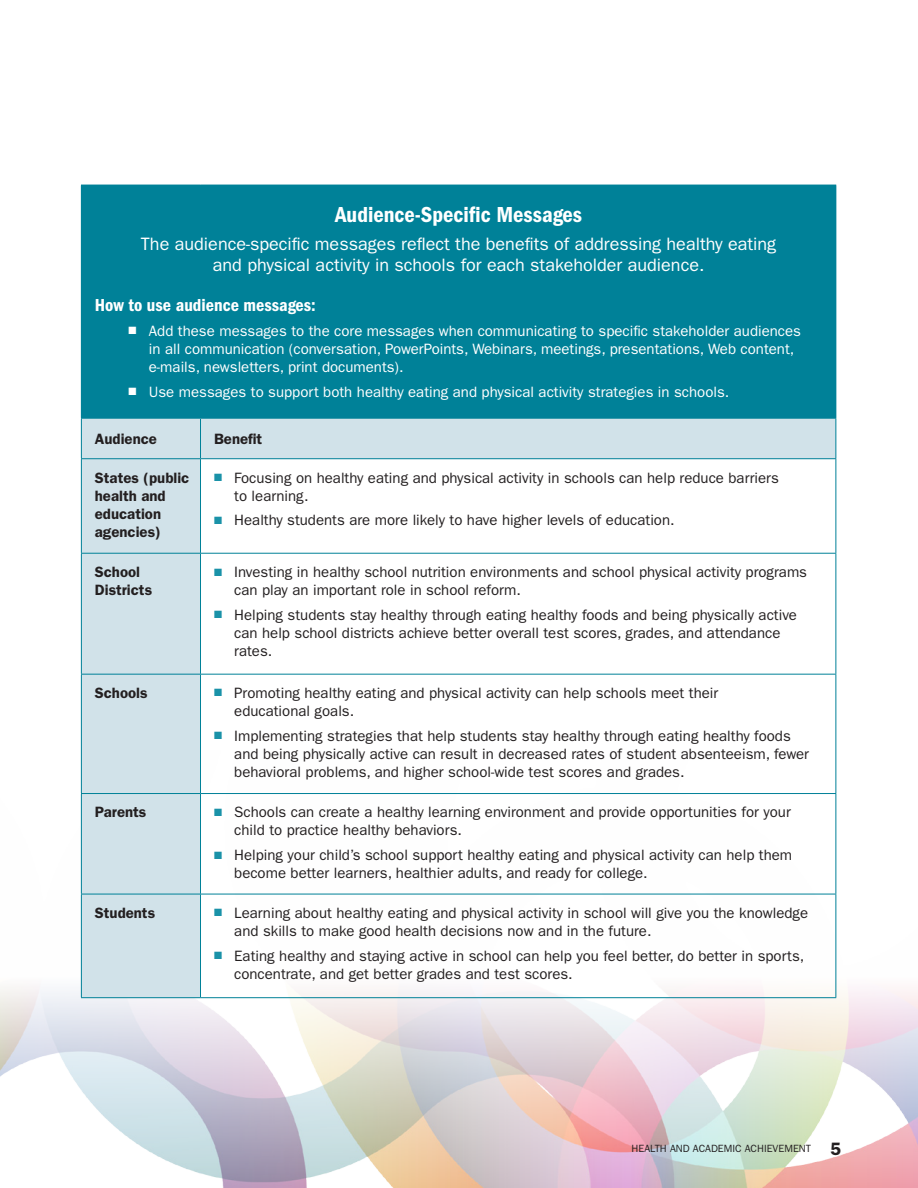
<style>
.page{position:relative;width:918px;height:1188px;background:#fff}
.page>*{position:absolute;margin:0;border:0;box-sizing:border-box;transform-origin:0 0}
.t1{font:22.5px "ITC Franklin Gothic Std Dm Cd";color:#fff}
.t2{font:18px/21px "ITC Franklin Gothic Std";color:#fff;text-align:center}
.t3{font:18px "ITC Franklin Gothic Std Dm Cd";color:#fff}
.t4{font:600 18px "ITC Franklin Gothic Std";color:#231f20}
.t5{font:15px/18px "ITC Franklin Gothic Std";color:#231f20}
.t6{font:15px/18px "ITC Franklin Gothic Std";color:#fff}
.t7{font:600 15px "ITC Franklin Gothic Std";color:#231f20}
.t8{font:10.5px "ITC Franklin Gothic Std";color:#231f20}
.s1{color:#1a92a8}
</style>
<div class="page">
<img style="left:0;top:751px;width:918px;height:437px">
<div style="left:81px;top:185px;width:755px;height:233px;background:#008198"></div>
<div style="left:81px;top:418px;width:120px;height:41px;background:#d1e2e9"></div>
<div style="left:201px;top:418px;width:635px;height:41px;background:#d1e2e9"></div>
<div style="left:81px;top:459px;width:120px;height:94px;background:#d1e2e9"></div>
<div style="left:81px;top:553px;width:120px;height:121px;background:#d1e2e9"></div>
<div style="left:81px;top:674px;width:120px;height:120px;background:#d1e2e9"></div>
<div style="left:81px;top:794px;width:120px;height:100px;background:#d1e2e9"></div>
<div style="left:81px;top:894px;width:120px;height:104px;background:#d1e2e9"></div>
<hr style="left:836px;top:185px;width:1px;height:233px;background:#008198">
<hr style="left:81px;top:419px;width:1px;height:39px;background:#008198">
<hr style="left:81px;top:418px;width:120px;height:1px;background:#008198">
<hr style="left:201px;top:418px;width:635px;height:1px;background:#008198">
<hr style="left:200px;top:419px;width:1px;height:39px;background:#008198">
<hr style="left:836px;top:419px;width:1px;height:39px;background:#008198">
<hr style="left:81px;top:459px;width:1px;height:94px;background:#008198">
<hr style="left:81px;top:554px;width:1px;height:120px;background:#008198">
<hr style="left:81px;top:675px;width:1px;height:118px;background:#008198">
<hr style="left:81px;top:794px;width:1px;height:100px;background:#008198">
<hr style="left:81px;top:458px;width:120px;height:1px;background:#008198">
<hr style="left:81px;top:553px;width:120px;height:1px;background:#008198">
<hr style="left:81px;top:674px;width:120px;height:1px;background:#008198">
<hr style="left:81px;top:793px;width:120px;height:1px;background:#008198">
<hr style="left:200px;top:459px;width:1px;height:94px;background:#008198">
<hr style="left:200px;top:554px;width:1px;height:120px;background:#008198">
<hr style="left:200px;top:675px;width:1px;height:118px;background:#008198">
<hr style="left:200px;top:794px;width:1px;height:100px;background:#008198">
<hr style="left:201px;top:458px;width:635px;height:1px;background:#008198">
<hr style="left:836px;top:459px;width:1px;height:94px;background:#008198">
<hr style="left:836px;top:554px;width:1px;height:120px;background:#008198">
<hr style="left:836px;top:675px;width:1px;height:118px;background:#008198">
<hr style="left:836px;top:794px;width:1px;height:100px;background:#008198">
<hr style="left:201px;top:553px;width:635px;height:1px;background:#008198">
<hr style="left:201px;top:674px;width:635px;height:1px;background:#008198">
<hr style="left:201px;top:793px;width:635px;height:1px;background:#008198">
<hr style="left:81px;top:894px;width:1px;height:103px;background:#008198">
<hr style="left:81px;top:894px;width:120px;height:1px;background:#008198">
<hr style="left:81px;top:997px;width:120px;height:1px;background:#008198">
<hr style="left:200px;top:894px;width:1px;height:103px;background:#008198">
<hr style="left:201px;top:894px;width:635px;height:1px;background:#008198">
<hr style="left:836px;top:894px;width:1px;height:103px;background:#008198">
<hr style="left:201px;top:997px;width:635px;height:1px;background:#008198">
<h2 class="t1" style="left:335px;top:202px;width:249px">Audience-Specific Messages</h2>
<p class="t2" style="left:141px;top:233px;width:637px">The audience-specific messages reflect the benefits of addressing healthy eating and physical activity in schools for each stakeholder audience.</p>
<p class="t3" style="left:95px;top:295px;width:222px">How to use audience messages:</p>
<p class="t6" style="left:149px;top:322px;width:654px">Add these messages to the core messages when communicating to specific stakeholder audiences in all communication (conversation, PowerPoints, Webinars, meetings, presentations, Web content, e-mails, newsletters, print documents).</p>
<p class="t6" style="left:149px;top:383px;width:582px">Use messages to support both healthy eating and physical activity strategies in schools.</p>
<p class="t7" style="left:95px;top:430px;width:64px">Audience</p>
<p class="t7" style="left:214px;top:430px;width:50px">Benefit</p>
<p class="t7" style="left:95px;top:469px;width:96px">States (public</p>
<p class="t5" style="left:214px;top:469px;width:567px"><span class="s1">■■</span> Focusing on healthy eating and physical activity in schools can help reduce barriers</p>
<p class="t7" style="left:95px;top:487px;width:72px">health and</p>
<p class="t5" style="left:234px;top:487px;width:76px">to learning.</p>
<p class="t7" style="left:95px;top:505px;width:68px">education</p>
<p class="t5" style="left:214px;top:511px;width:462px"><span class="s1">■■</span> Healthy students are more likely to have higher levels of education.</p>
<p class="t7" style="left:95px;top:523px;width:67px">agencies)</p>
<p class="t7" style="left:95px;top:563px;width:47px">School</p>
<p class="t5" style="left:214px;top:563px;width:595px"><span class="s1">■■</span> Investing in healthy school nutrition environments and school physical activity programs</p>
<p class="t7" style="left:95px;top:581px;width:59px">Districts</p>
<p class="t5" style="left:234px;top:581px;width:288px">can play an important role in school reform.</p>
<p class="t5" style="left:234px;top:606px;width:564px;text-indent:-20px"><span class="s1">■■</span> Helping students stay healthy through eating healthy foods and being physically active can help school districts achieve better overall test scores, grades, and attendance rates.</p>
<p class="t7" style="left:95px;top:684px;width:54px">Schools</p>
<p class="t5" style="left:234px;top:684px;width:486px;text-indent:-20px"><span class="s1">■■</span> Promoting healthy eating and physical activity can help schools meet their educational goals.</p>
<p class="t5" style="left:234px;top:727px;width:576px;text-indent:-20px"><span class="s1">■■</span> Implementing strategies that help students stay healthy through eating healthy foods and being physically active can result in decreased rates of student absenteeism, fewer behavioral problems, and higher school-wide test scores and grades.</p>
<p class="t7" style="left:95px;top:803px;width:53px">Parents</p>
<p class="t5" style="left:234px;top:803px;width:558px;text-indent:-20px"><span class="s1">■■</span> Schools can create a healthy learning environment and provide opportunities for your child to practice healthy behaviors.</p>
<p class="t5" style="left:234px;top:846px;width:560px;text-indent:-20px"><span class="s1">■■</span> Helping your child’s school support healthy eating and physical activity can help them become better learners, healthier adults, and ready for college.</p>
<p class="t7" style="left:95px;top:904px;width:62px">Students</p>
<p class="t5" style="left:234px;top:904px;width:575px;text-indent:-20px"><span class="s1">■■</span> Learning about healthy eating and physical activity in school will give you the knowledge and skills to make good health decisions now and in the future.</p>
<p class="t5" style="left:234px;top:947px;width:572px;text-indent:-20px"><span class="s1">■■</span> Eating healthy and staying active in school can help you feel better, do better in sports, concentrate, and get better grades and test scores.</p>
<p class="t8" style="left:632px;top:1143px;width:181px">HEALTH AND ACADEMIC ACHIEVEMENT</p>
<p class="t4" style="left:831px;top:1138px;width:12px">5</p>
</div>
